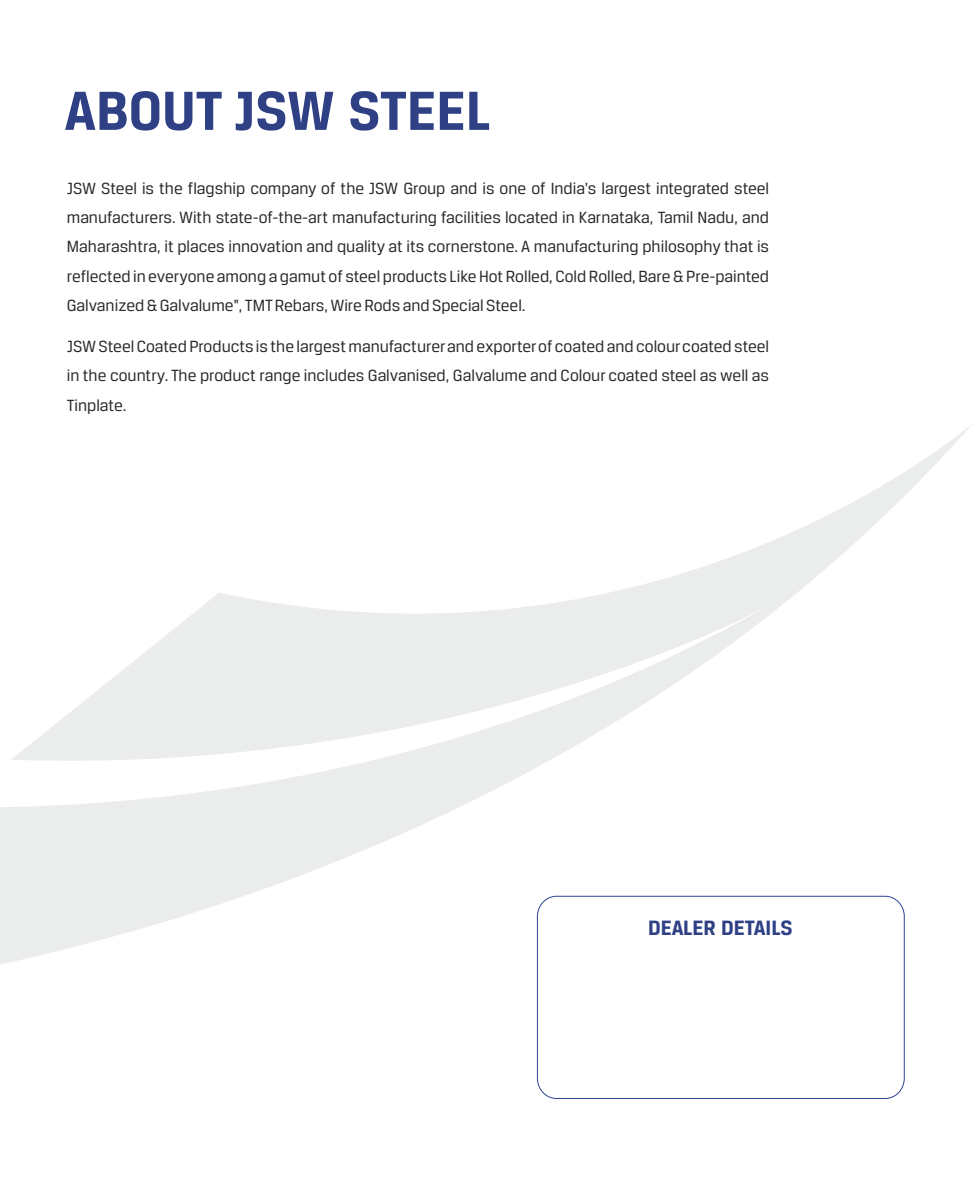
<style>
.page{position:relative;width:975px;height:1183px;background:#fff}
.page>*{position:absolute;margin:0;border:0;box-sizing:border-box;transform-origin:0 0}
.t1{font:700 58.5px "Breuer Text";color:#2f4085}
.t2{font:700 22.05px "Breuer Text";color:#2f4085}
.t3{font:17.25px/29.2px "Breuer Text";color:#2b2a29;text-align:justify}
</style>
<div class="page">
<svg style="left:0;top:425px;width:971px;height:581px"></svg>
<div style="left:537px;top:895px;width:367px;height:203px;border:1px solid #2e4492;border-radius:20px"></div>
<h1 class="t1" style="left:64px;top:86px;width:427px">ABOUT JSW STEEL</h1>
<p class="t3" style="left:67px;top:175px;width:703px">JSW Steel is the flagship company of the JSW Group and is one of India's largest integrated steel manufacturers. With state-of-the-art manufacturing facilities located in Karnataka, Tamil Nadu, and Maharashtra, it places innovation and quality at its cornerstone. A manufacturing philosophy that is reflected in everyone among a gamut of steel products Like Hot Rolled, Cold Rolled, Bare &amp; Pre-painted Galvanized &amp; Galvalume", TMT Rebars, Wire Rods and Special Steel.</p>
<p class="t3" style="left:67px;top:333px;width:703px">JSW Steel Coated Products is the largest manufacturer and exporter of coated and colour coated steel in the country. The product range includes Galvanised, Galvalume and Colour coated steel as well as Tinplate.</p>
<p class="t2" style="left:648px;top:918px;width:146px">DEALER DETAILS</p>
</div>
